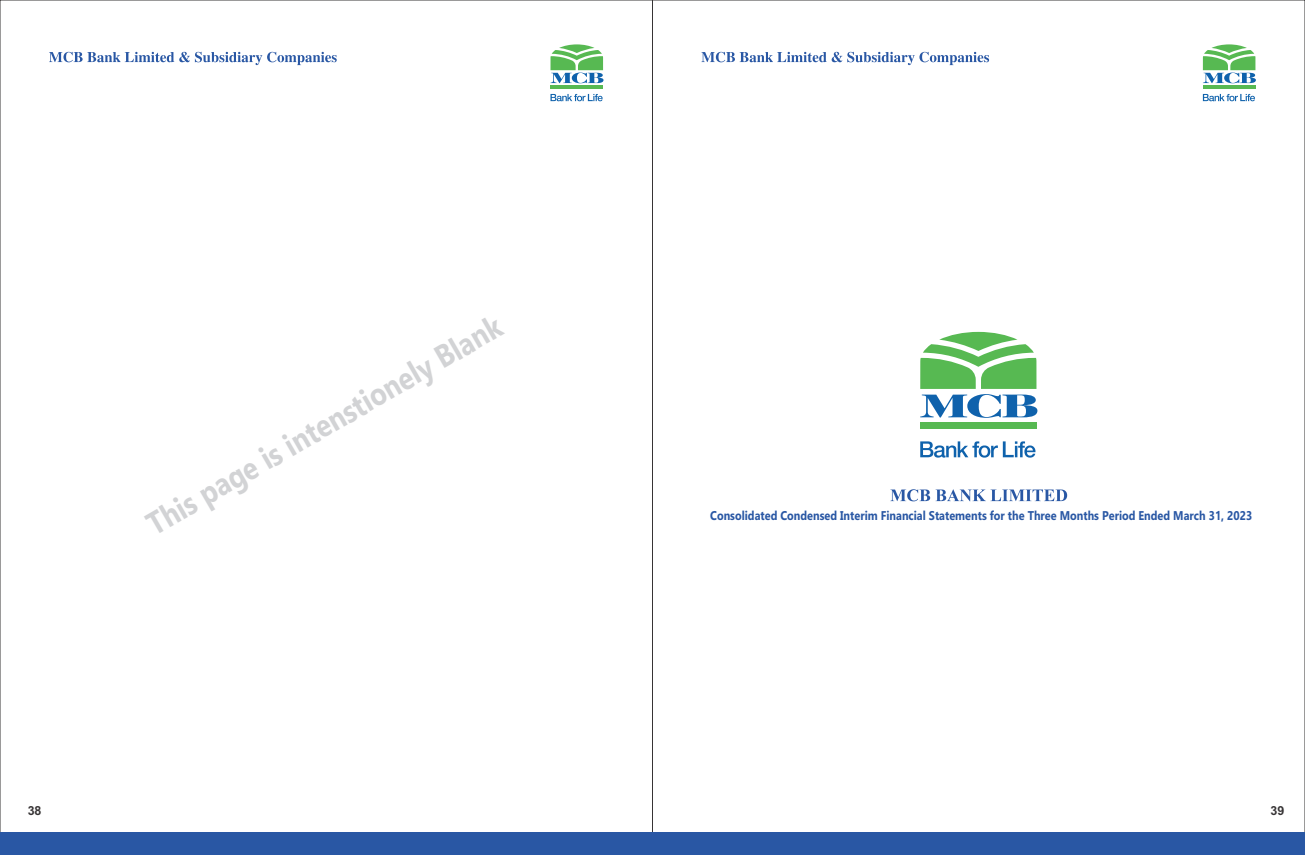
<style>
.page{position:relative;width:1305px;height:855px;background:#fff}
.page>*{position:absolute;margin:0;border:0;box-sizing:border-box;transform-origin:0 0}
.t1{font:700 31.88px "Ebrima";color:#d2d3d5;scale:.86 1}
.t2{font:700 12.75px "Ebrima";color:#2957a4;scale:.86 1}
.t3{font:700 12.5px "Arial";color:#373435}
</style>
<div class="page">
<div style="left:0;top:832px;width:652px;height:23px;background:#2957a4"></div>
<div style="left:652px;top:832px;width:653px;height:23px;background:#2957a4"></div>
<svg style="left:890px;top:489px;width:177px;height:12px"></svg>
<div style="left:920px;top:422px;width:116px;height:7px;background:#57b952"></div>
<svg style="left:920px;top:332px;width:117px;height:86px"></svg>
<svg style="left:920px;top:441px;width:116px;height:17px"></svg>
<hr style="left:1203px;top:85px;width:52px;height:3px;background:#57b952">
<svg style="left:1203px;top:44px;width:53px;height:39px"></svg>
<svg style="left:1203px;top:94px;width:52px;height:7px"></svg>
<svg style="left:701px;top:52px;width:288px;height:13px"></svg>
<hr style="left:551px;top:85px;width:52px;height:3px;background:#57b952">
<svg style="left:550px;top:44px;width:54px;height:39px"></svg>
<svg style="left:551px;top:94px;width:52px;height:7px"></svg>
<svg style="left:49px;top:52px;width:288px;height:13px"></svg>
<h1 class="t1" style="left:143px;top:515px;width:472px;rotate:-30deg">This page is intenstionely Blank</h1>
<p class="t2" style="left:710px;top:511px;width:632px">Consolidated Condensed Interim Financial Statements for the Three Months Period Ended March 31, 2023</p>
<p class="t3" style="left:28px;top:806px;width:15px">38</p>
<p class="t3" style="left:1270px;top:806px;width:15px">39</p>
</div>
